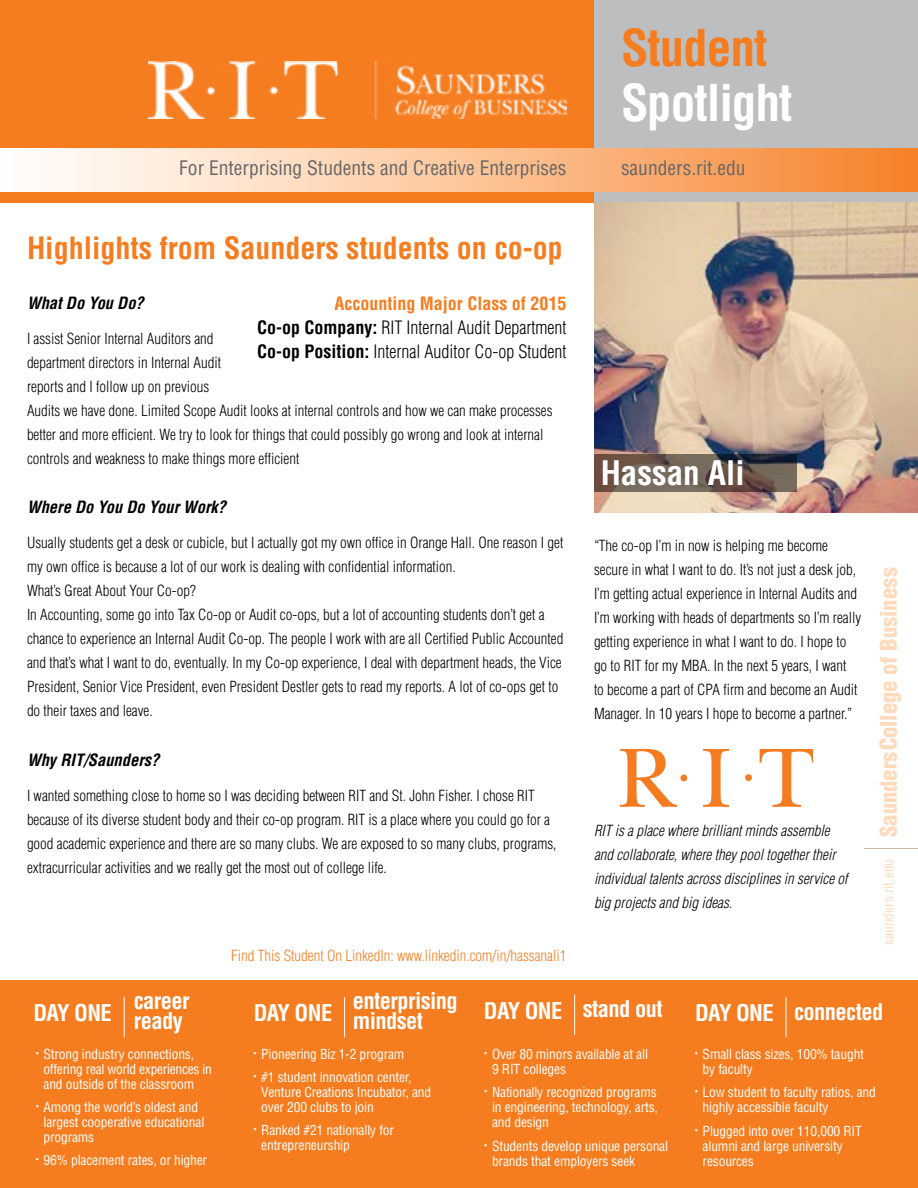
<style>
.page{position:relative;width:918px;height:1188px;background:#fff}
.page>*{position:absolute;margin:0;border:0;box-sizing:border-box;transform-origin:0 0}
.t1{font:700 condensed 49.5px "Helvetica LT Std";letter-spacing:-.025em;color:#fff}
.t2{font:700 condensed 49.5px "Helvetica LT Std";letter-spacing:-.025em;color:#f57d20}
.t3{font:700 condensed 33px "Helvetica LT Std";color:#fff}
.t4{font:700 condensed 30px "Helvetica LT Std";color:#f57d20}
.t5{font:700 condensed 22.5px/19.5px "Helvetica LT Std";letter-spacing:-.025em;color:#fff}
.t6{font:900 condensed 22.5px "Helvetica LT Std";color:#fedabc}
.t7{font:condensed 19.5px "Helvetica LT Std";color:#666767}
.t8{font:300 condensed 18px/24px "Helvetica LT Std";color:#000;text-align:justify}
.t9{font:italic 700 condensed 16.5px "Helvetica LT Std";color:#000}
.t10{font:300 condensed 15px/24px "Helvetica LT Std";color:#000}
.t11{font:italic 300 condensed 15px/24px "Helvetica LT Std";color:#000}
.t12{font:300 condensed 15px "Helvetica LT Std";color:#f57d20}
.t13{font:condensed 13.5px/15px "Helvetica LT Std";letter-spacing:-.01em;color:#fff}
.s1{font-weight:700;color:#f57d20}
.s2{font-weight:700}
</style>
<div class="page">
<div style="left:0;top:980px;width:918px;height:208px;background:#f57d20"></div>
<hr style="left:124px;top:997px;width:1px;height:40px;background:#fff">
<hr style="left:344px;top:997px;width:1px;height:40px;background:#fff">
<hr style="left:786px;top:997px;width:1px;height:40px;background:#fff">
<hr style="left:574px;top:995px;width:1px;height:40px;background:#fff">
<hr style="left:864px;top:848px;width:54px;height:1px;background:#cfb4a8">
<div style="left:0;top:147px;width:918px;height:47px;background:linear-gradient(to right,#fff,#f6852e)"></div>
<div style="left:594px;top:0;width:324px;height:148px;background:#bcbec0"></div>
<div style="left:0;top:0;width:594px;height:148px;background:#f57d20"></div>
<div style="left:0;top:192px;width:594px;height:10px;background:#f57d20"></div>
<div style="left:594px;top:192px;width:324px;height:10px;background:#bcbec0"></div>
<img style="left:148px;top:62px;width:418px;height:56px">
<img style="left:594px;top:202px;width:324px;height:311px">
<svg style="left:594px;top:454px;width:202px;height:38px"></svg>
<svg style="left:621px;top:750px;width:56px;height:57px"></svg>
<svg style="left:703px;top:750px;width:26px;height:57px"></svg>
<svg style="left:760px;top:750px;width:53px;height:57px"></svg>
<div style="left:680px;top:775px;width:7px;height:6px;background:#f47b20;border-radius:50%"></div>
<div style="left:745px;top:774px;width:7px;height:7px;background:#f47b20;border-radius:50%"></div>
<h1 class="t2" style="left:621px;top:17px;width:148px">Student</h1>
<h1 class="t1" style="left:621px;top:72px;width:173px">Spotlight</h1>
<h3 class="t7" style="left:179px;top:156px;width:389px">For Enterprising Students and Creative Enterprises</h3>
<h3 class="t7" style="left:621px;top:156px;width:126px">saunders.rit.edu</h3>
<h3 class="t4" style="left:27px;top:229px;width:537px">Highlights from Saunders students on co-op</h3>
<p class="t8" style="left:257px;top:291px;width:311px;text-indent:77px"><span class="s1">Accounting Major Class of 2015<br></span><span class="s2">Co-op Company:</span> RIT Internal Audit Department <span class="s2">Co-op Position:</span> Internal Auditor Co-op Student</p>
<p class="t9" style="left:27px;top:292px;width:118px">What Do You Do?</p>
<p class="t10" style="left:27px;top:326px;width:527px">I assist Senior Internal Auditors and<br>department directors in Internal Audit<br>reports and I follow up on previous<br>Audits we have done. Limited Scope Audit looks at internal controls and how we can make processes better and more efficient. We try to look for things that could possibly go wrong and look at internal controls and weakness to make things more efficient</p>
<p class="t9" style="left:27px;top:497px;width:201px">Where Do You Do Your Work?</p>
<p class="t10" style="left:27px;top:531px;width:538px">Usually students get a desk or cubicle, but I actually got my own office in Orange Hall. One reason I get my own office is because a lot of our work is dealing with confidential information.<br>What’s Great About Your Co-op?<br>In Accounting, some go into Tax Co-op or Audit co-ops, but a lot of accounting students don’t get a chance to experience an Internal Audit Co-op. The people I work with are all Certified Public Accounted and that’s what I want to do, eventually. In my Co-op experience, I deal with department heads, the Vice President, Senior Vice President, even President Destler gets to read my reports. A lot of co-ops get to do their taxes and leave.</p>
<p class="t9" style="left:27px;top:750px;width:134px">Why RIT/Saunders?</p>
<p class="t10" style="left:27px;top:783px;width:531px">I wanted something close to home so I was deciding between RIT and St. John Fisher. I chose RIT because of its diverse student body and their co-op program. RIT is a place where you could go for a good academic experience and there are so many clubs. We are exposed to so many clubs, programs, extracurricular activities and we really get the most out of college life.</p>
<p class="t12" style="left:231px;top:946px;width:337px">Find This Student On LinkedIn: www.linkedin.com/in/hassanali1</p>
<h2 class="t3" style="left:601px;top:452px;width:145px">Hassan Ali</h2>
<p class="t10" style="left:594px;top:533px;width:269px">“The co-op I’m in now is helping me become secure in what I want to do. It’s not just a desk job, I’m getting actual experience in Internal Audits and I’m working with heads of departments so I’m really getting experience in what I want to do. I hope to go to RIT for my MBA. In the next 5 years, I want<br>to become a part of CPA firm and become an Audit Manager. In 10 years I hope to become a partner.”</p>
<p class="t11" style="left:594px;top:819px;width:255px">RIT is a place where brilliant minds assemble and collaborate, where they pool together their individual talents across disciplines in service of big projects and big ideas.</p>
<h3 class="t6" style="left:874px;top:945px;width:379px;rotate:-90deg"><sup>saunders.rit.edu</sup> Saunders College of Business</h3>
<h3 class="t5" style="left:33px;top:1003px;width:80px">DAY ONE</h3>
<h3 class="t5" style="left:134px;top:991px;width:57px">career ready</h3>
<h3 class="t5" style="left:254px;top:1003px;width:80px">DAY ONE</h3>
<h3 class="t5" style="left:353px;top:991px;width:107px">enterprising mindset</h3>
<h3 class="t5" style="left:484px;top:999px;width:180px">DAY ONE stand out</h3>
<h3 class="t5" style="left:695px;top:1002px;width:190px">DAY ONE connected</h3>
<p class="t13" style="left:44px;top:1046px;width:170px;text-indent:-8px"><sup>•</sup> Strong industry connections, offering real world experiences in and outside of the classroom</p>
<p class="t13" style="left:44px;top:1099px;width:162px;text-indent:-8px"><sup>•</sup> Among the world’s oldest and largest cooperative educational programs</p>
<p class="t13" style="left:36px;top:1153px;width:173px"><sup>•</sup> 96% placement rates, or higher</p>
<p class="t13" style="left:254px;top:1046px;width:152px"><sup>•</sup> Pioneering Biz 1-2 program</p>
<p class="t13" style="left:261px;top:1069px;width:172px;text-indent:-8px"><sup>•</sup> #1 student innovation center,<br>Venture Creations Incubator, and over 200 clubs to join</p>
<p class="t13" style="left:261px;top:1123px;width:134px;text-indent:-8px"><sup>•</sup> Ranked #21 nationally for entrepreneurship</p>
<p class="t13" style="left:492px;top:1047px;width:157px;text-indent:-8px"><sup>•</sup> Over 80 minors available at all<br>9 RIT colleges</p>
<p class="t13" style="left:492px;top:1085px;width:167px;text-align:justify;text-indent:-8px"><sup>•</sup> Nationally recognized programs in engineering, technology, arts, and design</p>
<p class="t13" style="left:492px;top:1138px;width:178px;text-indent:-8px"><sup>•</sup> Students develop unique personal brands that employers seek</p>
<p class="t13" style="left:703px;top:1047px;width:163px;text-indent:-8px"><sup>•</sup> Small class sizes, 100% taught by faculty</p>
<p class="t13" style="left:703px;top:1085px;width:175px;text-indent:-8px"><sup>•</sup> Low student to faculty ratios, and highly accessible faculty</p>
<p class="t13" style="left:703px;top:1123px;width:161px;text-indent:-8px"><sup>•</sup> Plugged into over 110,000 RIT alumni and large university resources</p>
</div>
